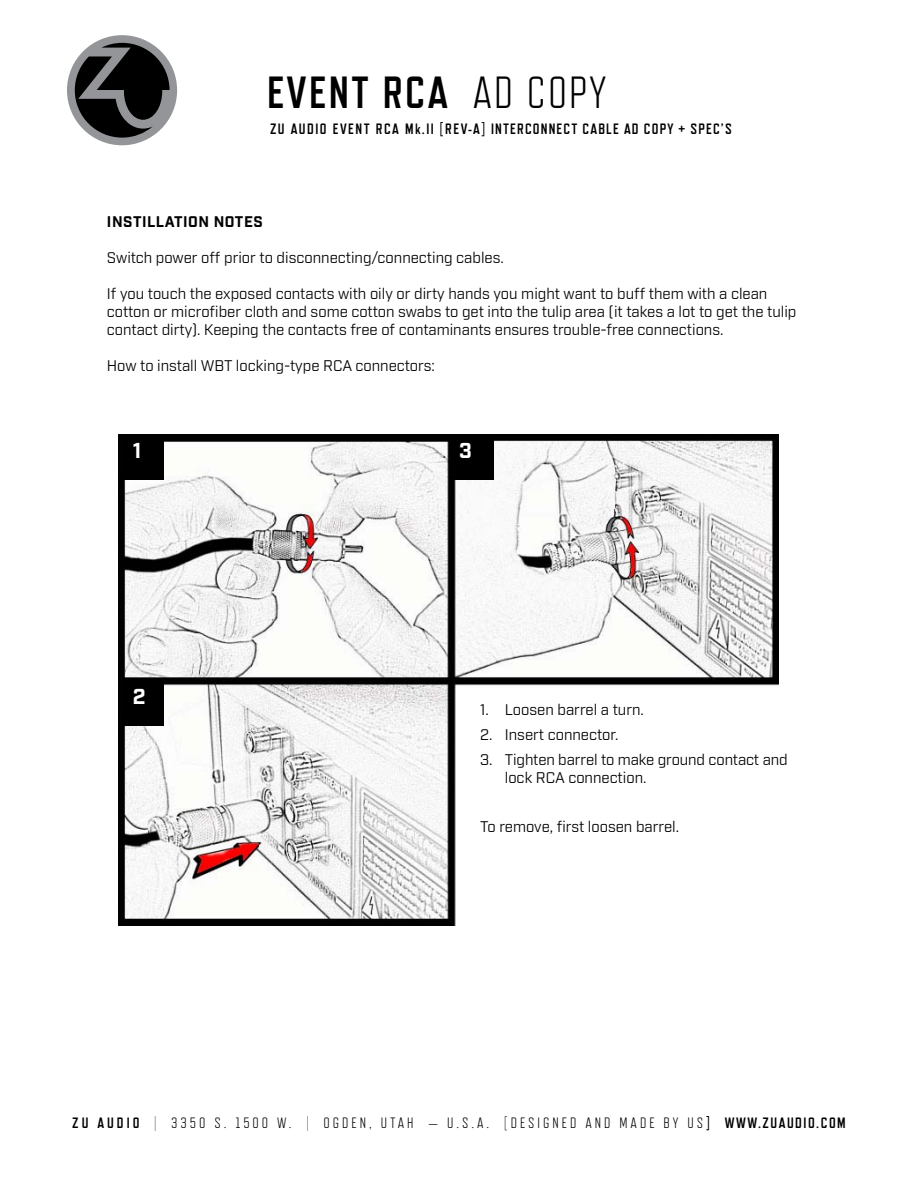
<style>
.page{position:relative;width:918px;height:1188px;background:#fff}
.page>*{position:absolute;margin:0;border:0;box-sizing:border-box;transform-origin:0 0}
.t1{font:700 45px "Refrigerator Deluxe";letter-spacing:.05em;color:#000}
.t2{font:700 21px "Industry";color:#fff}
.t3{font:15px/18px "Industry";color:#000}
.t4{font:300 15px "Refrigerator Deluxe";letter-spacing:.2em;color:#000}
.t5{font:700 15px "Refrigerator Deluxe";letter-spacing:.075em;color:#000}
.t6{font:700 15px "Industry";letter-spacing:.035em;color:#000}
.s1{font-weight:300}
.s2{font-weight:700}
</style>
<div class="page">
<div style="left:67px;top:35px;width:110px;height:110px;background:#939598;border-radius:50%"></div>
<svg style="left:75px;top:43px;width:95px;height:95px"></svg>
<img style="left:118px;top:434px;width:660px;height:491px">
<div style="left:473px;top:704px;width:318px;height:222px;background:#fff"></div>
<div style="left:122px;top:682px;width:42px;height:44px;background:#000"></div>
<div style="left:122px;top:436px;width:42px;height:44px;background:#000"></div>
<div style="left:453px;top:436px;width:41px;height:44px;background:#000"></div>
<h1 class="t1" style="left:267px;top:66px;width:341px">EVENT RCA <span class="s1">AD COPY</span></h1>
<p class="t5" style="left:270px;top:120px;width:463px">ZU AUDIO EVENT RCA Mk.II [REV-A] INTERCONNECT CABLE AD COPY + SPEC’S</p>
<p class="t6" style="left:107px;top:216px;width:157px">INSTILLATION NOTES</p>
<p class="t3" style="left:107px;top:250px;width:398px">Switch power off prior to disconnecting/connecting cables.</p>
<p class="t3" style="left:107px;top:286px;width:691px">If you touch the exposed contacts with oily or dirty hands you might want to buff them with a clean cotton or microfiber cloth and some cotton swabs to get into the tulip area (it takes a lot to get the tulip contact dirty). Keeping the contacts free of contaminants ensures trouble-free connections.</p>
<p class="t3" style="left:107px;top:358px;width:330px">How to install WBT locking-type RCA connectors:</p>
<h2 class="t2" style="left:133px;top:442px;width:10px">1</h2>
<h2 class="t2" style="left:133px;top:688px;width:14px">2</h2>
<h2 class="t2" style="left:459px;top:442px;width:14px">3</h2>
<p class="t3" style="left:480px;top:702px;width:165px">1. Loosen barrel a turn.</p>
<p class="t3" style="left:480px;top:726px;width:140px">2. Insert connector.</p>
<p class="t3" style="left:505px;top:751px;width:284px;text-indent:-25px">3. Tighten barrel to make ground contact and lock RCA connection.</p>
<p class="t3" style="left:480px;top:819px;width:201px">To remove, first loosen barrel.</p>
<p class="t4" style="left:72px;top:1118px;width:775px"><span class="s2">ZU AUDIO</span> | 3350 S. 1500 W. | OGDEN, UTAH — U.S.A. [DESIGNED AND MADE BY US<span class="s2">] WWW.ZUAUDIO.COM</span></p>
</div>
